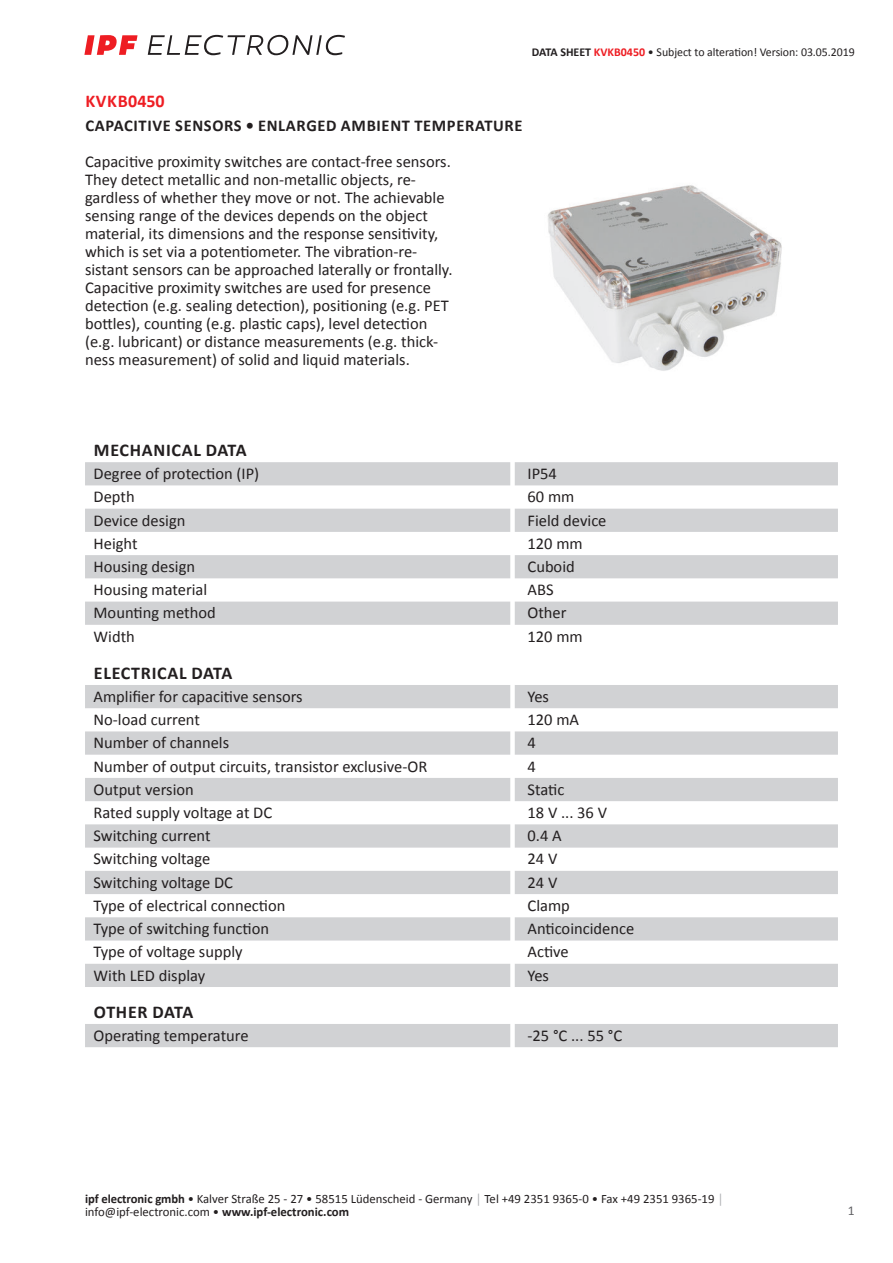
<style>
.page{position:relative;width:893px;height:1263px;background:#fff}
.page>*{position:absolute;margin:0;border:0;box-sizing:border-box;transform-origin:0 0}
.t1{font:700 18px "Calibri";letter-spacing:.04em;color:#231f20}
.t2{font:700 18px "Calibri";letter-spacing:.015em;color:#231f20}
.t3{font:700 18px "Calibri";letter-spacing:.02em;color:#ee1d23}
.t4{font:16.5px/18px "Calibri";color:#231f20}
.t5{font:700 16.5px "Calibri";letter-spacing:.04em;color:#231f20}
.t6{font:13.5px "Calibri";color:#636366}
.t7{font:12.75px/12.6px "Calibri";color:#231f20}
.t8{font:12px "Calibri";letter-spacing:-.005em;color:#231f20}
.s1{font-weight:700}
.s2{font-weight:700;color:#ee1d23}
.s3{color:#a8a9ad}
</style>
<div class="page">
<svg style="left:148px;top:35px;width:197px;height:20px"></svg>
<svg style="left:84px;top:35px;width:54px;height:20px"></svg>
<svg style="left:85px;top:462px;width:753px;height:163px;fill:#d1d2d4"></svg>
<svg style="left:85px;top:685px;width:753px;height:302px;fill:#d1d2d4"></svg>
<div style="left:85px;top:1024px;width:753px;height:23px;background:#d1d2d4"></div>
<img style="left:547px;top:185px;width:235px;height:186px">
<p class="t8" style="left:532px;top:44px;width:324px"><span class="s1">DATA SHEET</span> <span class="s2">KVKB0450</span> • Subject to alteration! Version: 03.05.2019</p>
<p class="t3" style="left:85px;top:88px;width:81px">KVKB0450</p>
<p class="t5" style="left:85px;top:114px;width:439px">CAPACITIVE SENSORS • ENLARGED AMBIENT TEMPERATURE</p>
<p class="t4" style="left:85px;top:152px;width:369px">Capacitive proximity switches are contact-free sensors.<br>They detect metallic and non-metallic objects, re&shy;gardless of whether they move or not. The achievable sensing range of the devices depends on the object material, its dimensions and the response sensitivity, which is set via a potentiometer. The vibration-re&shy;sistant sensors can be approached laterally or frontally.<br>Capacitive proximity switches are used for presence detection (e.g. sealing detection), positioning (e.g. PET bottles), counting (e.g. plastic caps), level detection (e.g. lubricant) or distance measurements (e.g. thick&shy;ness measurement) of solid and liquid materials.</p>
<p class="t1" style="left:94px;top:437px;width:154px">MECHANICAL DATA</p>
<p class="t4" style="left:94px;top:464px;width:167px">Degree of protection (IP)</p>
<p class="t4" style="left:527px;top:464px;width:31px">IP54</p>
<p class="t4" style="left:94px;top:487px;width:43px">Depth</p>
<p class="t4" style="left:527px;top:487px;width:48px">60 mm</p>
<p class="t4" style="left:94px;top:511px;width:93px">Device design</p>
<p class="t4" style="left:527px;top:511px;width:80px">Field device</p>
<p class="t4" style="left:94px;top:534px;width:46px">Height</p>
<p class="t4" style="left:527px;top:534px;width:57px">120 mm</p>
<p class="t4" style="left:94px;top:557px;width:103px">Housing design</p>
<p class="t4" style="left:527px;top:557px;width:49px">Cuboid</p>
<p class="t4" style="left:94px;top:580px;width:115px">Housing material</p>
<p class="t4" style="left:527px;top:580px;width:28px">ABS</p>
<p class="t4" style="left:94px;top:603px;width:124px">Mounting method</p>
<p class="t4" style="left:527px;top:603px;width:41px">Other</p>
<p class="t4" style="left:94px;top:627px;width:43px">Width</p>
<p class="t4" style="left:527px;top:627px;width:57px">120 mm</p>
<p class="t1" style="left:94px;top:660px;width:140px">ELECTRICAL DATA</p>
<p class="t4" style="left:94px;top:687px;width:211px">Amplifier for capacitive sensors</p>
<p class="t4" style="left:527px;top:687px;width:23px">Yes</p>
<p class="t4" style="left:94px;top:710px;width:108px">No-load current</p>
<p class="t4" style="left:527px;top:710px;width:53px">120 mA</p>
<p class="t4" style="left:94px;top:733px;width:137px">Number of channels</p>
<p class="t4" style="left:527px;top:733px;width:10px">4</p>
<p class="t4" style="left:94px;top:757px;width:335px">Number of output circuits, transistor exclusive-OR</p>
<p class="t4" style="left:527px;top:757px;width:10px">4</p>
<p class="t4" style="left:94px;top:780px;width:102px">Output version</p>
<p class="t4" style="left:527px;top:780px;width:38px">Static</p>
<p class="t4" style="left:94px;top:803px;width:180px">Rated supply voltage at DC</p>
<p class="t4" style="left:527px;top:803px;width:81px">18 V ... 36 V</p>
<p class="t4" style="left:94px;top:826px;width:119px">Switching current</p>
<p class="t4" style="left:527px;top:826px;width:36px">0.4 A</p>
<p class="t4" style="left:94px;top:849px;width:118px">Switching voltage</p>
<p class="t4" style="left:527px;top:849px;width:31px">24 V</p>
<p class="t4" style="left:94px;top:873px;width:141px">Switching voltage DC</p>
<p class="t4" style="left:527px;top:873px;width:31px">24 V</p>
<p class="t4" style="left:94px;top:896px;width:193px">Type of electrical connection</p>
<p class="t4" style="left:527px;top:896px;width:44px">Clamp</p>
<p class="t4" style="left:94px;top:919px;width:177px">Type of switching function</p>
<p class="t4" style="left:527px;top:919px;width:108px">Anticoincidence</p>
<p class="t4" style="left:94px;top:942px;width:151px">Type of voltage supply</p>
<p class="t4" style="left:527px;top:942px;width:43px">Active</p>
<p class="t4" style="left:94px;top:966px;width:113px">With LED display</p>
<p class="t4" style="left:527px;top:966px;width:23px">Yes</p>
<p class="t2" style="left:94px;top:999px;width:101px">OTHER DATA</p>
<p class="t4" style="left:94px;top:1026px;width:157px">Operating temperature</p>
<p class="t4" style="left:527px;top:1026px;width:96px">-25 °C ... 55 °C</p>
<p class="t7" style="left:85px;top:1192px;width:640px"><span class="s1">ipf electronic gmbh</span> • Kalver Straße 25 - 27 • 58515 Lüdenscheid - Germany <span class="s3">│</span> Tel +49 2351 9365-0 • Fax +49 2351 9365-19 <span class="s3">│ </span>info@ipf-electronic.com • <span class="s1">www.ipf-electronic.com</span></p>
<p class="t6" style="left:848px;top:1201px;width:8px">1</p>
</div>
